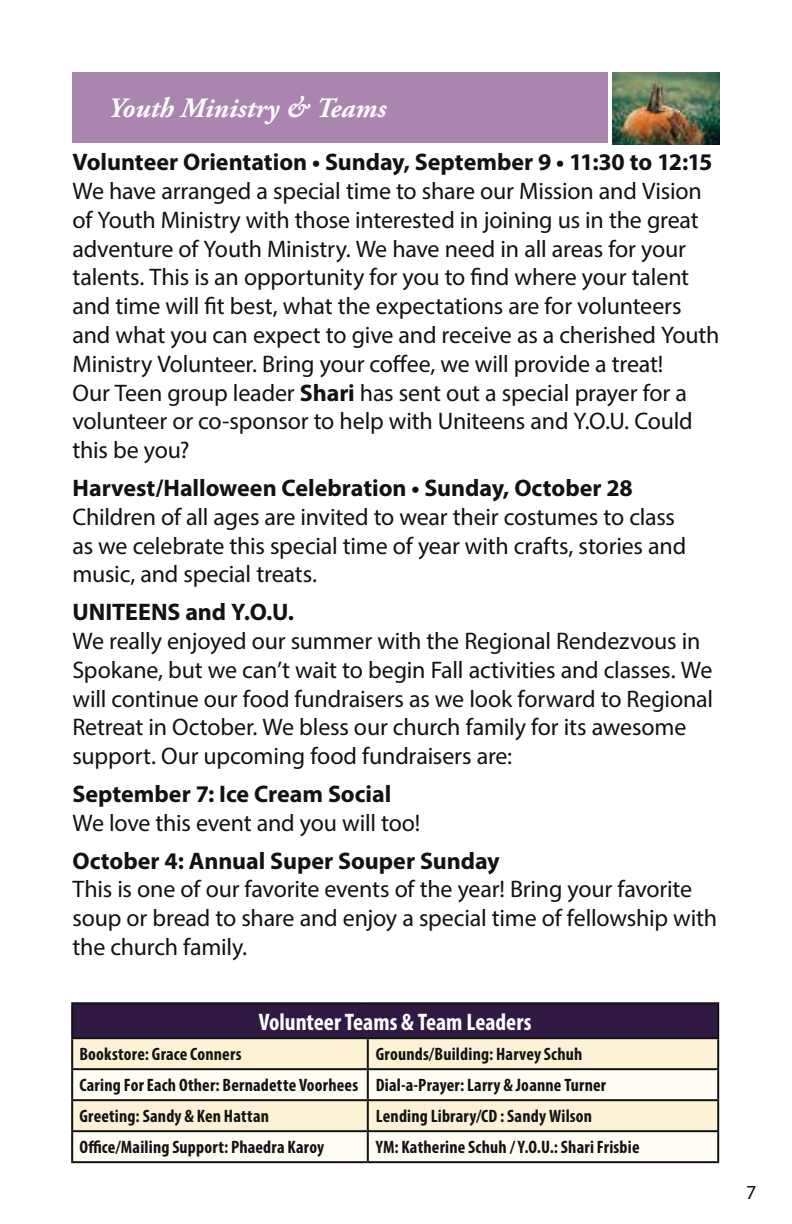
<style>
.page{position:relative;width:792px;height:1224px;background:#fff}
.page>*{position:absolute;margin:0;border:0;box-sizing:border-box;transform-origin:0 0}
.t1{font:italic 700 28px "Adobe Garamond Pro";color:#fff}
.t2{font:24px/28.8px "Myriad Pro";letter-spacing:-.01em;color:#121212}
.t3{font:700 24px "Myriad Pro";color:#121212}
.t4{font:700 condensed 24px "Myriad Pro";color:#fff}
.t5{font:20px "Myriad Pro";color:#121212}
.t6{font:700 condensed 18px/31px "Myriad Pro";letter-spacing:.01em;color:#121212}
.s1{font-weight:700}
</style>
<div class="page">
<img style="left:612px;top:72px;width:108px;height:72px">
<div style="left:72px;top:72px;width:535px;height:70px;background:#aa85b0"></div>
<div style="left:72px;top:1003px;width:646px;height:35px;background:#301a44"></div>
<div style="left:73px;top:1039px;width:644px;height:29px;background:#fef2d6"></div>
<svg style="left:73px;top:1070px;width:644px;height:91px;fill:#fffcf4"></svg>
<hr style="left:71px;top:1002px;width:297px;height:2px;background:#121212">
<hr style="left:71px;top:1004px;width:2px;height:33px;background:#121212">
<hr style="left:368px;top:1002px;width:351px;height:2px;background:#121212">
<hr style="left:717px;top:1004px;width:2px;height:33px;background:#121212">
<hr style="left:71px;top:1037px;width:297px;height:2px;background:#121212">
<hr style="left:71px;top:1039px;width:2px;height:29px;background:#121212">
<hr style="left:368px;top:1037px;width:351px;height:2px;background:#121212">
<hr style="left:367px;top:1039px;width:2px;height:29px;background:#121212">
<hr style="left:717px;top:1039px;width:2px;height:29px;background:#121212">
<hr style="left:71px;top:1068px;width:297px;height:2px;background:#121212">
<hr style="left:71px;top:1070px;width:2px;height:29px;background:#121212">
<hr style="left:368px;top:1068px;width:351px;height:2px;background:#121212">
<hr style="left:367px;top:1070px;width:2px;height:29px;background:#121212">
<hr style="left:717px;top:1070px;width:2px;height:29px;background:#121212">
<hr style="left:71px;top:1099px;width:297px;height:2px;background:#121212">
<hr style="left:71px;top:1101px;width:2px;height:29px;background:#121212">
<hr style="left:368px;top:1099px;width:351px;height:2px;background:#121212">
<hr style="left:367px;top:1101px;width:2px;height:29px;background:#121212">
<hr style="left:717px;top:1101px;width:2px;height:29px;background:#121212">
<hr style="left:71px;top:1130px;width:297px;height:2px;background:#121212">
<hr style="left:71px;top:1132px;width:2px;height:29px;background:#121212">
<hr style="left:368px;top:1130px;width:351px;height:2px;background:#121212">
<hr style="left:367px;top:1132px;width:2px;height:29px;background:#121212">
<hr style="left:717px;top:1132px;width:2px;height:29px;background:#121212">
<hr style="left:71px;top:1161px;width:297px;height:2px;background:#121212">
<hr style="left:368px;top:1161px;width:351px;height:2px;background:#121212">
<p class="t1" style="left:108px;top:92px;width:280px">Youth Ministry &amp; Teams</p>
<p class="t3" style="left:72px;top:146px;width:642px">Volunteer Orientation • Sunday, September 9 • 11:30 to 12:15</p>
<p class="t2" style="left:72px;top:176px;width:649px">We have arranged a special time to share our Mission and Vision of Youth Ministry with those interested in joining us in the great adventure of Youth Ministry. We have need in all areas for your talents. This is an opportunity for you to find where your talent and time will fit best, what the expectations are for volunteers and what you can expect to give and receive as a cherished Youth Ministry Volunteer. Bring your coffee, we will provide a treat!<br>Our Teen group leader <span class="s1">Shari</span> has sent out a special prayer for a volunteer or co-sponsor to help with Uniteens and Y.O.U. Could this be you?</p>
<p class="t3" style="left:72px;top:472px;width:562px">Harvest/Halloween Celebration • Sunday, October 28</p>
<p class="t2" style="left:72px;top:502px;width:615px">Children of all ages are invited to wear their costumes to class as we celebrate this special time of year with crafts, stories and music, and special treats.</p>
<p class="t3" style="left:72px;top:596px;width:223px">UNITEENS and Y.O.U.</p>
<p class="t2" style="left:72px;top:626px;width:642px">We really enjoyed our summer with the Regional Rendezvous in Spokane, but we can’t wait to begin Fall activities and classes. We will continue our food fundraisers as we look forward to Regional Retreat in October. We bless our church family for its awesome support. Our upcoming food fundraisers are:</p>
<p class="t3" style="left:72px;top:778px;width:320px">September 7: Ice Cream Social</p>
<p class="t2" style="left:72px;top:808px;width:349px">We love this event and you will too!</p>
<p class="t3" style="left:72px;top:845px;width:429px">October 4: Annual Super Souper Sunday</p>
<p class="t2" style="left:72px;top:875px;width:646px">This is one of our favorite events of the year! Bring your favorite soup or bread to share and enjoy a special time of fellowship with the church family.</p>
<p class="t4" style="left:259px;top:1007px;width:274px">Volunteer Teams &amp; Team Leaders</p>
<p class="t6" style="left:79px;top:1039px;width:528px;text-indent:296px">Grounds/Building: Harvey Schuh<br>Caring For Each Other: Bernadette Voorhees Dial-a-Prayer: Larry &amp; Joanne Turner<br>Greeting: Sandy &amp; Ken Hattan</p>
<p class="t6" style="left:79px;top:1039px;width:164px">Bookstore: Grace Conners</p>
<p class="t6" style="left:376px;top:1101px;width:218px">Lending Library/CD : Sandy Wilson</p>
<p class="t6" style="left:79px;top:1132px;width:246px">Office/Mailing Support: Phaedra Karoy</p>
<p class="t6" style="left:376px;top:1132px;width:265px">YM: Katherine Schuh / Y.O.U.: Shari Frisbie</p>
<p class="t5" style="left:746px;top:1180px;width:12px">7</p>
</div>
